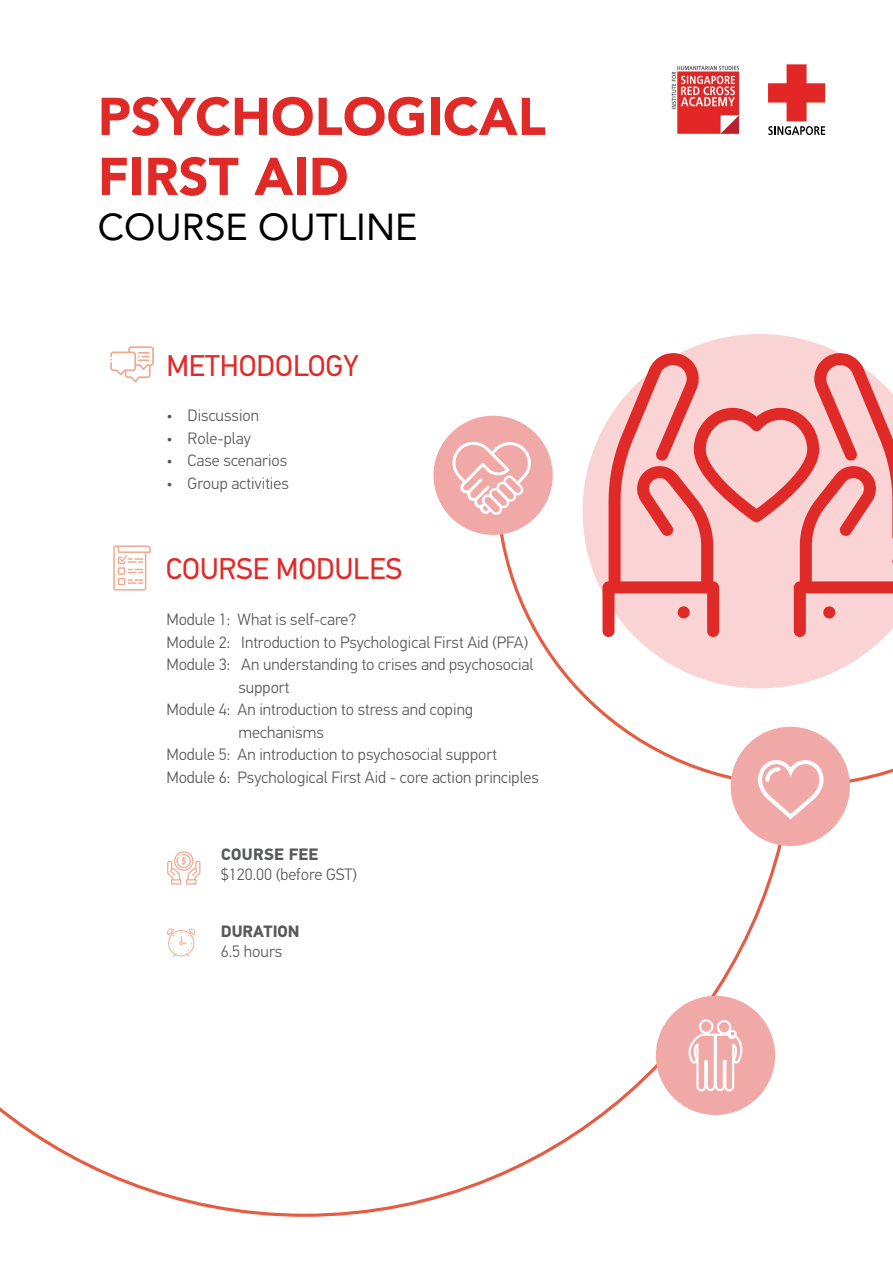
<style>
.page{position:relative;width:893px;height:1263px;background:#fff}
.page>*{position:absolute;margin:0;border:0;box-sizing:border-box;transform-origin:0 0}
.t1{font:900 52.5px/60px "Avenir";color:#e02a27}
.t2{font:37.5px "Avenir";color:#000}
.t3{font:30px "PF Din Text Universal";color:#e02a27}
.t4{font:300 16.5px "PF Din Text Universal";color:#58595b}
.t5{font:700 16.5px "PF Din Text Universal";letter-spacing:.01em;color:#58595b}
</style>
<div class="page">
<svg style="left:583px;top:334px;width:254px;height:161px"></svg>
<svg style="left:0;top:788px;width:783px;height:429px"></svg>
<svg style="left:500px;top:495px;width:393px;height:293px"></svg>
<div style="left:433px;top:416px;width:120px;height:119px;background:#f1a9a8;border-radius:50%"></div>
<div style="left:656px;top:996px;width:119px;height:119px;background:#f1a9a8;border-radius:50%"></div>
<div style="left:731px;top:727px;width:119px;height:119px;background:#f1a9a8;border-radius:50%"></div>
<svg style="left:452px;top:442px;width:79px;height:73px"></svg>
<svg style="left:113px;top:545px;width:38px;height:46px"></svg>
<svg style="left:110px;top:346px;width:44px;height:36px"></svg>
<svg style="left:167px;top:851px;width:33px;height:34px"></svg>
<svg style="left:167px;top:928px;width:29px;height:29px"></svg>
<svg style="left:688px;top:1019px;width:55px;height:73px"></svg>
<img style="left:671px;top:65px;width:69px;height:69px">
<svg style="left:768px;top:64px;width:57px;height:71px"></svg>
<svg style="left:602px;top:352px;width:291px;height:285px;background:#f3acab"></svg>
<svg style="left:758px;top:760px;width:66px;height:60px"></svg>
<h1 class="t1" style="left:98px;top:85px;width:450px">PSYCHOLOGICAL<br>FIRST AID</h1>
<h2 class="t2" style="left:98px;top:197px;width:321px">COURSE OUTLINE</h2>
<h3 class="t3" style="left:166px;top:347px;width:194px">METHODOLOGY</h3>
<p class="t4" style="left:166px;top:406px;width:94px">• Discussion</p>
<p class="t4" style="left:166px;top:428px;width:86px">• Role-play</p>
<p class="t4" style="left:166px;top:451px;width:122px">• Case scenarios</p>
<p class="t4" style="left:166px;top:473px;width:124px">• Group activities</p>
<h3 class="t3" style="left:166px;top:551px;width:238px">COURSE MODULES</h3>
<p class="t4" style="left:166px;top:609px;width:191px">Module 1: What is self-care?</p>
<p class="t4" style="left:166px;top:632px;width:363px">Module 2: Introduction to Psychological First Aid (PFA)</p>
<p class="t4" style="left:166px;top:654px;width:368px">Module 3: An understanding to crises and psychosocial</p>
<p class="t4" style="left:238px;top:677px;width:53px">support</p>
<p class="t4" style="left:166px;top:699px;width:308px">Module 4: An introduction to stress and coping</p>
<p class="t4" style="left:238px;top:722px;width:87px">mechanisms</p>
<p class="t4" style="left:166px;top:744px;width:332px">Module 5: An introduction to psychosocial support</p>
<p class="t4" style="left:166px;top:767px;width:374px">Module 6: Psychological First Aid - core action principles</p>
<p class="t5" style="left:221px;top:843px;width:99px">COURSE FEE</p>
<p class="t4" style="left:221px;top:864px;width:138px">$120.00 (before GST)</p>
<p class="t5" style="left:221px;top:920px;width:80px">DURATION</p>
<p class="t4" style="left:221px;top:941px;width:63px">6.5 hours</p>
</div>
